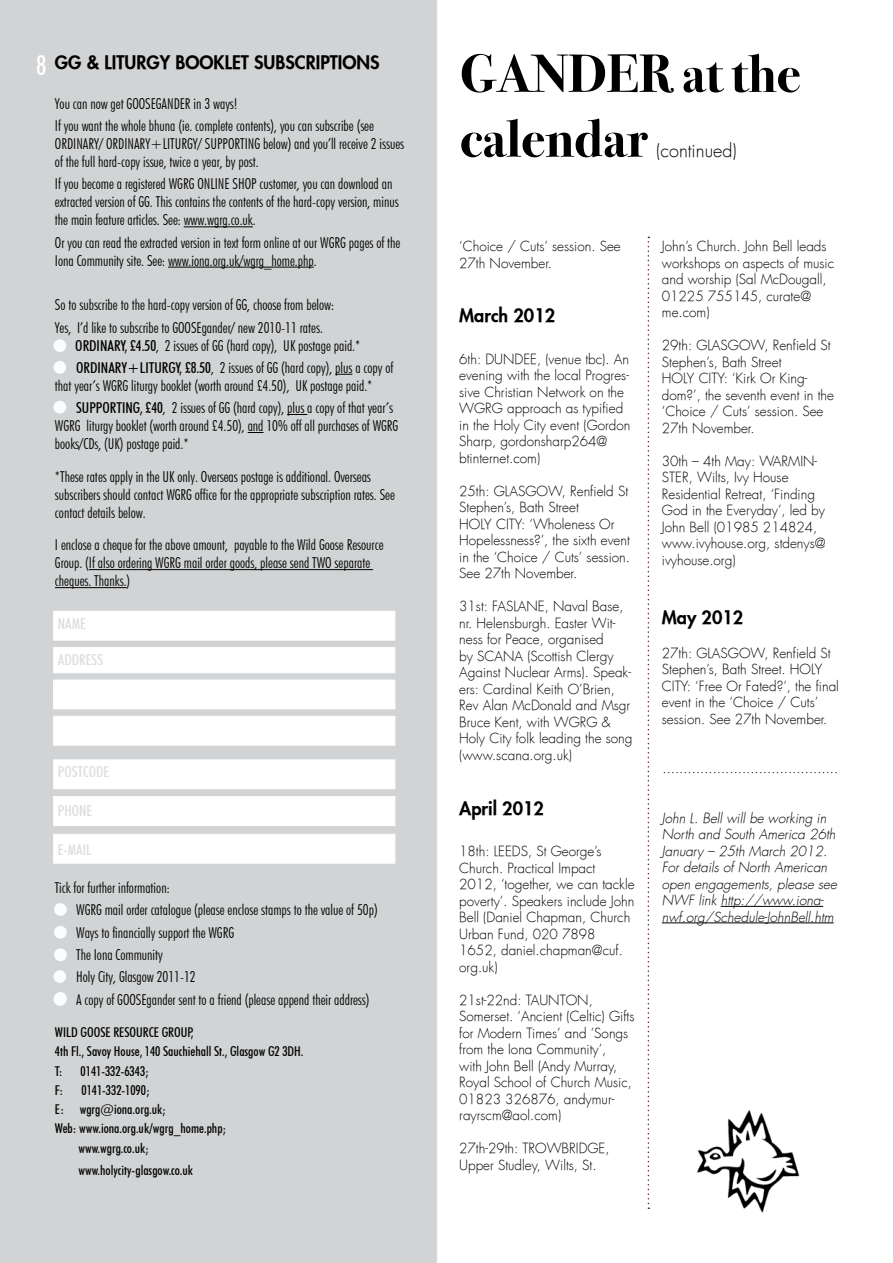
<style>
.page{position:relative;width:893px;height:1263px;background:#fff}
.page>*{position:absolute;margin:0;border:0;box-sizing:border-box;transform-origin:0 0}
.t1{font:54px/64.8px "Bodoni Svty Two ITCTT Bold";color:#000}
.t2{font:500 condensed 27px "Futura BT";color:#fff}
.t3{font:800 18px "Futura";color:#000}
.t4{font:300 18px "Futura";color:#000}
.t5{font:300 condensed 15px/18px "Futura BT";color:#000}
.t6{font:500 condensed 15px "Futura BT";color:#dcddde}
.t7{font:300 13.5px/16.5px "Futura";color:#000}
.t8{font:500 condensed 13.5px/19.4px "Futura BT";color:#000}
.t9{font:italic 300 13.5px/16.5px "Futura";color:#000}
.s1{font-weight:500}
</style>
<div class="page">
<div style="left:0;top:0;width:437px;height:1263px;background:#d1d3d4"></div>
<div style="left:53px;top:834px;width:342px;height:29px;background:#fff"></div>
<div style="left:53px;top:796px;width:342px;height:30px;background:#fff"></div>
<div style="left:53px;top:760px;width:342px;height:29px;background:#fff"></div>
<div style="left:53px;top:611px;width:342px;height:29px;background:#fff"></div>
<div style="left:53px;top:401px;width:13px;height:12px;background:#fafdff;border-radius:50%"></div>
<div style="left:53px;top:361px;width:13px;height:13px;background:#fafdff;border-radius:50%"></div>
<div style="left:53px;top:339px;width:13px;height:13px;background:#fafdff;border-radius:50%"></div>
<div style="left:53px;top:647px;width:342px;height:26px;background:#fff"></div>
<div style="left:53px;top:680px;width:342px;height:29px;background:#fff"></div>
<div style="left:53px;top:716px;width:342px;height:29px;background:#fff"></div>
<div style="left:53px;top:970px;width:13px;height:13px;background:#fafdff;border-radius:50%"></div>
<svg style="left:53px;top:993px;width:13px;height:13px"></svg>
<hr style="left:184px;top:227px;width:69px;height:1px;background:#000">
<hr style="left:168px;top:267px;width:146px;height:1px;background:#000">
<svg style="left:335px;top:374px;width:17px;height:1px"></svg>
<svg style="left:287px;top:414px;width:20px;height:1px"></svg>
<svg style="left:248px;top:432px;width:16px;height:1px"></svg>
<hr style="left:89px;top:569px;width:284px;height:1px;background:#000">
<hr style="left:55px;top:587px;width:72px;height:1px;background:#000">
<div style="left:54px;top:903px;width:13px;height:13px;background:#fafdff;border-radius:50%"></div>
<div style="left:54px;top:992px;width:13px;height:13px;background:#fafdff;border-radius:50%"></div>
<div style="left:54px;top:948px;width:13px;height:13px;background:#fafdff;border-radius:50%"></div>
<div style="left:54px;top:926px;width:13px;height:13px;background:#fafdff;border-radius:50%"></div>
<hr style="left:721px;top:906px;width:102px;height:1px;background:#000">
<hr style="left:662px;top:922px;width:172px;height:1px;background:#000">
<img style="left:697px;top:1110px;width:103px;height:103px">
<svg style="left:648px;top:237px;width:1px;height:972px"></svg>
<h2 class="t2" style="left:36px;top:49px;width:12px">8</h2>
<h3 class="t3" style="left:55px;top:51px;width:326px">GG &amp; LITURGY BOOKLET SUBSCRIPTIONS</h3>
<p class="t5" style="left:55px;top:92px;width:320px;line-height:22.2px">You can now get GOOSEGANDER in 3 ways!<br>If you want the whole bhuna (ie. complete contents), you can subscribe (see</p>
<p class="t5" style="left:55px;top:135px;width:351px">ORDINARY/ ORDINARY+LITURGY/ SUPPORTING below) and you’ll receive 2 issues of the full hard-copy issue, twice a year, by post.</p>
<p class="t5" style="left:55px;top:175px;width:345px">If you become a registered WGRG ONLINE SHOP customer, you can download an extracted version of GG. This contains the contents of the hard-copy version, minus the main feature articles. See: www.wgrg.co.uk.</p>
<p class="t5" style="left:55px;top:233px;width:347px">Or you can read the extracted version in text form online at our WGRG pages of the<br>Iona Community site. See: www.iona.org.uk/wgrg_home.php.</p>
<p class="t5" style="left:55px;top:294px;width:280px;line-height:22.2px">So to subscribe to the hard-copy version of GG, choose from below:<br>Yes, I’d like to subscribe to GOOSEgander/ new 2010-11 rates.</p>
<p class="t5" style="left:75px;top:334px;width:319px;line-height:22.4px"><span class="s1">ORDINARY, £4.50</span>, 2 issues of GG (hard copy), UK postage paid.*<br><span class="s1">ORDINARY+LITURGY, £8.50</span>, 2 issues of GG (hard copy), plus a copy of</p>
<p class="t5" style="left:76px;top:374px;width:318px;line-height:22.2px;text-indent:-21px">that year’s WGRG liturgy booklet (worth around £4.50), UK postage paid.*<br><span class="s1">SUPPORTING, £40</span>, 2 issues of GG (hard copy), plus a copy of that year’s</p>
<p class="t5" style="left:55px;top:417px;width:345px">WGRG liturgy booklet (worth around £4.50), and 10% off all purchases of WGRG books/CDs, (UK) postage paid.*</p>
<p class="t5" style="left:55px;top:467px;width:341px">*These rates apply in the UK only. Overseas postage is additional. Overseas subscribers should contact WGRG office for the appropriate subscription rates. See contact details below.</p>
<p class="t5" style="left:55px;top:536px;width:330px">I enclose a cheque for the above amount, payable to the Wild Goose Resource<br>Group. (If also ordering WGRG mail order goods, please send TWO separate cheques. Thanks.)</p>
<p class="t6" style="left:58px;top:615px;width:30px">NAME</p>
<p class="t6" style="left:58px;top:650px;width:47px">ADDRESS</p>
<p class="t6" style="left:58px;top:763px;width:53px">POSTCODE</p>
<p class="t6" style="left:58px;top:801px;width:36px">PHONE</p>
<p class="t6" style="left:58px;top:840px;width:35px">E-MAIL</p>
<p class="t5" style="left:76px;top:876px;width:303px;line-height:22.4px;text-indent:-21px">Tick for further information:<br>WGRG mail order catalogue (please enclose stamps to the value of 50p)<br>Ways to financially support the WGRG<br>The Iona Community<br>Holy City, Glasgow 2011-12<br>A copy of GOOSEgander sent to a friend (please append their address)</p>
<p class="t8" style="left:55px;top:1022px;width:250px">WILD GOOSE RESOURCE GROUP,<br>4th Fl., Savoy House, 140 Sauchiehall St., Glasgow G2 3DH.<br>T:</p>
<p class="t8" style="left:81px;top:1061px;width:70px">0141-332-6343;</p>
<p class="t8" style="left:55px;top:1080px;width:10px">F:</p>
<p class="t8" style="left:81px;top:1080px;width:70px">0141-332-1090;</p>
<p class="t8" style="left:55px;top:1099px;width:112px">E: wgrg@iona.org.uk;</p>
<p class="t8" style="left:55px;top:1119px;width:173px">Web: www.iona.org.uk/wgrg_home.php;</p>
<p class="t8" style="left:78px;top:1138px;width:72px">www.wgrg.co.uk;</p>
<p class="t8" style="left:78px;top:1160px;width:116px">www.holycity-glasgow.co.uk</p>
<h1 class="t1" style="left:460px;top:37px;width:342px">GANDER at the calendar</h1>
<h3 class="t4" style="left:656px;top:139px;width:82px">(continued)</h3>
<p class="t7" style="left:459px;top:238px;width:163px">‘Choice / Cuts’ session. See<br>27th November.</p>
<h3 class="t3" style="left:459px;top:304px;width:97px">March 2012</h3>
<p class="t7" style="left:459px;top:351px;width:173px">6th: DUNDEE, (venue tbc). An evening with the local Progres&shy;sive Christian Network on the<br>WGRG approach as typified in the Holy City event (Gordon<br>Sharp, gordonsharp264@ btinternet.com)</p>
<p class="t7" style="left:459px;top:483px;width:172px">25th: GLASGOW, Renfield St<br>Stephen’s, Bath Street<br>HOLY CITY: ‘Wholeness Or<br>Hopelessness?’, the sixth event in the ‘Choice / Cuts’ session.<br>See 27th November.</p>
<p class="t7" style="left:459px;top:599px;width:175px">31st: FASLANE, Naval Base, nr. Helensburgh. Easter Wit&shy;ness for Peace, organised<br>by SCANA (Scottish Clergy<br>Against Nuclear Arms). Speak&shy;ers: Cardinal Keith O’Brien,<br>Rev Alan McDonald and Msgr<br>Bruce Kent, with WGRG &amp;<br>Holy City folk leading the song (www.scana.org.uk)</p>
<h3 class="t3" style="left:459px;top:796px;width:86px">April 2012</h3>
<p class="t7" style="left:459px;top:843px;width:177px">18th: LEEDS, St George’s<br>Church. Practical Impact<br>2012, ‘together, we can tackle poverty’. Speakers include John<br>Bell (Daniel Chapman, Church<br>Urban Fund, 020 7898<br>1652, daniel.chapman@cuf. org.uk)</p>
<p class="t7" style="left:459px;top:992px;width:177px">21st-22nd: TAUNTON,<br>Somerset. ‘Ancient (Celtic) Gifts for Modern Times’ and ’Songs from the Iona Community’,<br>with John Bell (Andy Murray,<br>Royal School of Church Music,<br>01823 326876, andymur&shy;rayrscm@aol.com)</p>
<p class="t7" style="left:459px;top:1140px;width:152px">27th-29th: TROWBRIDGE,<br>Upper Studley, Wilts, St.</p>
<p class="t7" style="left:662px;top:238px;width:174px">John’s Church. John Bell leads workshops on aspects of music and worship (Sal McDougall,<br>01225 755145, curate@ me.com)</p>
<p class="t7" style="left:662px;top:337px;width:174px">29th: GLASGOW, Renfield St<br>Stephen’s, Bath Street<br>HOLY CITY: ‘Kirk Or King&shy;dom?’, the seventh event in the ‘Choice / Cuts’ session. See<br>27th November.</p>
<p class="t7" style="left:662px;top:453px;width:165px">30th – 4th May: WARMIN-<br>STER, Wilts, Ivy House<br>Residential Retreat, ‘Finding<br>God in the Everyday’, led by<br>John Bell (01985 214824, www.ivyhouse.org, stdenys@ ivyhouse.org)</p>
<h3 class="t3" style="left:662px;top:606px;width:83px">May 2012</h3>
<p class="t7" style="left:662px;top:645px;width:179px">27th: GLASGOW, Renfield St<br>Stephen’s, Bath Street. HOLY<br>CITY: ‘Free Or Fated?’, the final event in the ‘Choice / Cuts’ session. See 27th November.</p>
<p class="t7" style="left:662px;top:760px;width:177px">..........................................</p>
<p class="t9" style="left:662px;top:810px;width:177px">John L. Bell will be working in<br>North and South America 26th<br>January – 25th March 2012.<br>For details of North American open engagements, please see<br>NWF link http://www.iona&shy;nwf.org/Schedule-JohnBell.htm</p>
</div>
